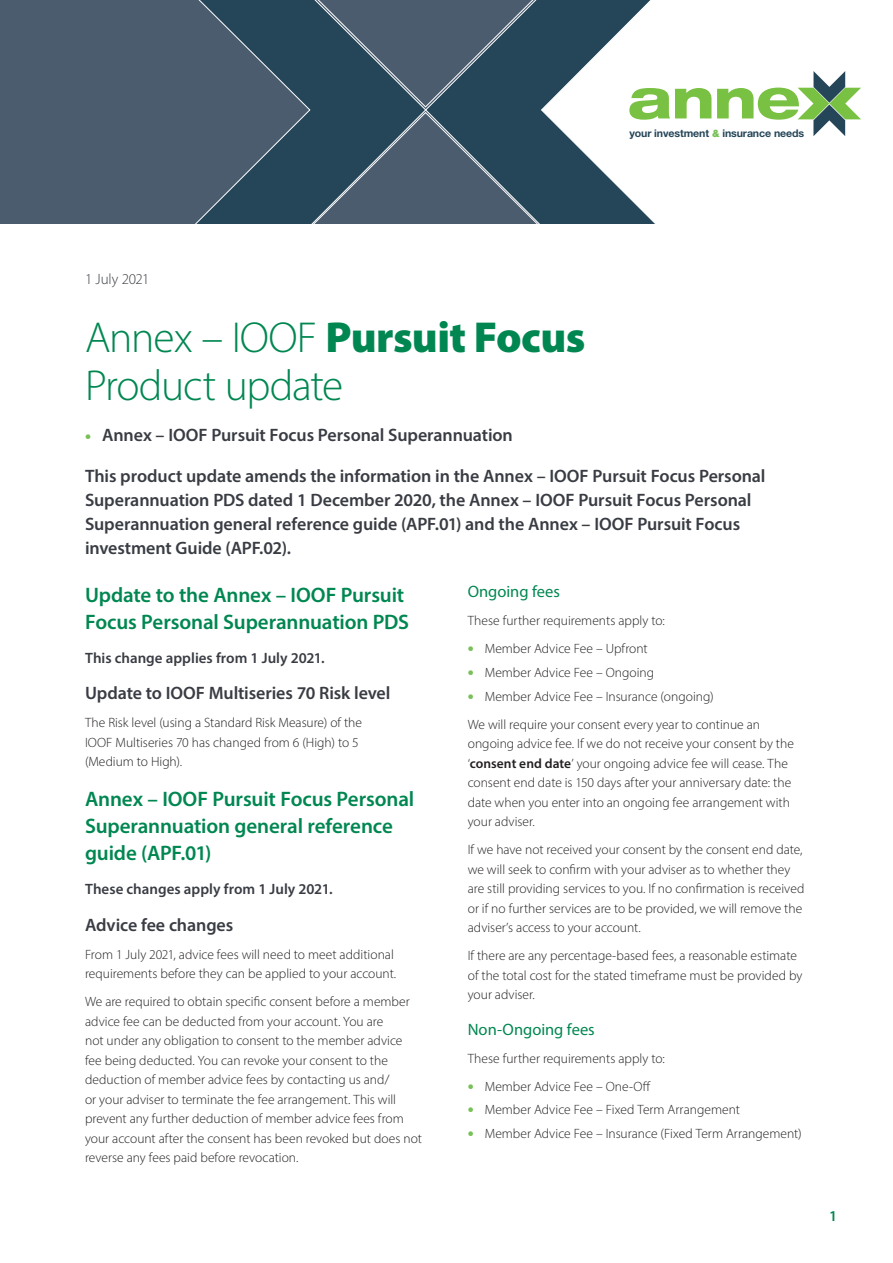
<style>
.page{position:relative;width:893px;height:1263px;background:#fff}
.page>*{position:absolute;margin:0;border:0;box-sizing:border-box;transform-origin:0 0}
._00_Main_Header{font:300 43.5px/48px "Myriad Pro";letter-spacing:-.03em;color:#008751}
._01_Subhead_1{font:600 21px/27px "Myriad Pro";letter-spacing:-.005em;color:#008751}
._06_Intro_Para{font:600 18px/24px "Myriad Pro";letter-spacing:-.005em;color:#393c43}
._02_Subhead_2{font:600 18px "Myriad Pro";letter-spacing:-.005em;color:#393c43}
._03_Subhead_3{font:16.5px "Myriad Pro";color:#008751}
._04_Subhead_4{font:600 15px "Myriad Pro";letter-spacing:.005em;color:#393c43}
._05_Date{font:300 15px "Myriad Pro";letter-spacing:-.01em;color:#393c43}
.t1{font:600 15px "Myriad Pro";color:#008751}
._07_Body_Text{font:300 13.5px/19.5px "Myriad Pro";color:#231f20}
.t2{font:700 10.65px "Helvetica Neue LT Std";letter-spacing:-.01em;color:#254558}
.s1{font-weight:900;font-size:10.05px;color:#77c157}
.s2{font-weight:900}
.s3{font-weight:900;font-size:16.5px;color:#77c157}
.s4{font-weight:600}
</style>
<div class="page">
<div style="left:0;top:0;width:185px;height:224px;background:#4a5c6e"></div>
<svg style="left:669px;top:71px;width:192px;height:65px"></svg>
<svg style="left:427px;top:0;width:242px;height:224px"></svg>
<svg style="left:427px;top:112px;width:115px;height:112px;background:#3b5466"></svg>
<svg style="left:185px;top:0;width:242px;height:224px;background:#3c5466"></svg>
<svg style="left:309px;top:0;width:233px;height:108px;background:#3c5567"></svg>
<p class="t2" style="left:629px;top:127px;width:176px">your investment <span class="s1">&amp;</span> insurance needs</p>
<p class="_05_Date" style="left:85px;top:270px;width:66px">1 July 2021</p>
<p class="_00_Main_Header" style="left:85px;top:313px;width:502px">Annex – IOOF <span class="s2">Pursuit Focus<br></span>Product update</p>
<p class="_06_Intro_Para" style="left:85px;top:422px;width:429px"><span class="s3">•</span> Annex – IOOF Pursuit Focus Personal Superannuation</p>
<p class="_06_Intro_Para" style="left:85px;top:463px;width:682px">This product update amends the information in the Annex – IOOF Pursuit Focus Personal Superannuation PDS dated 1 December 2020, the Annex – IOOF Pursuit Focus Personal Superannuation general reference guide (APF.01) and the Annex – IOOF Pursuit Focus investment Guide (APF.02).</p>
<h1 class="_01_Subhead_1" style="left:85px;top:581px;width:325px">Update to the Annex – IOOF Pursuit<br>Focus Personal Superannuation PDS</h1>
<p class="_04_Subhead_4" style="left:85px;top:648px;width:241px">This change applies from 1 July 2021.</p>
<p class="_02_Subhead_2" style="left:85px;top:682px;width:307px">Update to IOOF Multiseries 70 Risk level</p>
<p class="_07_Body_Text" style="left:85px;top:713px;width:279px">The Risk level (using a Standard Risk Measure) of the<br>IOOF Multiseries 70 has changed from 6 (High) to 5 (Medium to High).</p>
<h1 class="_01_Subhead_1" style="left:85px;top:785px;width:331px">Annex – IOOF Pursuit Focus Personal<br>Superannuation general reference guide (APF.01)</h1>
<p class="_04_Subhead_4" style="left:85px;top:879px;width:249px">These changes apply from 1 July 2021.</p>
<p class="_02_Subhead_2" style="left:85px;top:913px;width:150px">Advice fee changes</p>
<p class="_07_Body_Text" style="left:85px;top:944px;width:313px">From 1 July 2021, advice fees will need to meet additional requirements before they can be applied to your account.</p>
<p class="_07_Body_Text" style="left:85px;top:992px;width:338px">We are required to obtain specific consent before a member advice fee can be deducted from your account. You are<br>not under any obligation to consent to the member advice fee being deducted. You can revoke your consent to the deduction of member advice fees by contacting us and/<br>or your adviser to terminate the fee arrangement. This will prevent any further deduction of member advice fees from your account after the consent has been revoked but does not reverse any fees paid before revocation.</p>
<p class="_03_Subhead_3" style="left:468px;top:582px;width:94px">Ongoing fees</p>
<p class="_07_Body_Text" style="left:468px;top:611px;width:199px">These further requirements apply to:</p>
<p class="_07_Body_Text" style="left:468px;top:639px;width:181px"><span class="s3">•</span> Member Advice Fee – Upfront</p>
<p class="_07_Body_Text" style="left:468px;top:663px;width:188px"><span class="s3">•</span> Member Advice Fee – Ongoing</p>
<p class="_07_Body_Text" style="left:468px;top:686px;width:248px"><span class="s3">•</span> Member Advice Fee – Insurance (ongoing)</p>
<p class="_07_Body_Text" style="left:468px;top:714px;width:328px">We will require your consent every year to continue an ongoing advice fee. If we do not receive your consent by the ‘<span class="s4">consent end date</span>’ your ongoing advice fee will cease. The consent end date is 150 days after your anniversary date: the date when you enter into an ongoing fee arrangement with your adviser.</p>
<p class="_07_Body_Text" style="left:468px;top:840px;width:338px">If we have not received your consent by the consent end date, we will seek to confirm with your adviser as to whether they are still providing services to you. If no confirmation is received or if no further services are to be provided, we will remove the adviser’s access to your account.</p>
<p class="_07_Body_Text" style="left:468px;top:946px;width:336px">If there are any percentage-based fees, a reasonable estimate of the total cost for the stated timeframe must be provided by your adviser.</p>
<p class="_03_Subhead_3" style="left:468px;top:1019px;width:128px">Non-Ongoing fees</p>
<p class="_07_Body_Text" style="left:468px;top:1048px;width:199px">These further requirements apply to:</p>
<p class="_07_Body_Text" style="left:468px;top:1076px;width:185px"><span class="s3">•</span> Member Advice Fee – One-Off</p>
<p class="_07_Body_Text" style="left:468px;top:1100px;width:274px"><span class="s3">•</span> Member Advice Fee – Fixed Term Arrangement</p>
<p class="_07_Body_Text" style="left:468px;top:1124px;width:336px"><span class="s3">•</span> Member Advice Fee – Insurance (Fixed Term Arrangement)</p>
<p class="t1" style="left:829px;top:1206px;width:10px">1</p>
</div>
